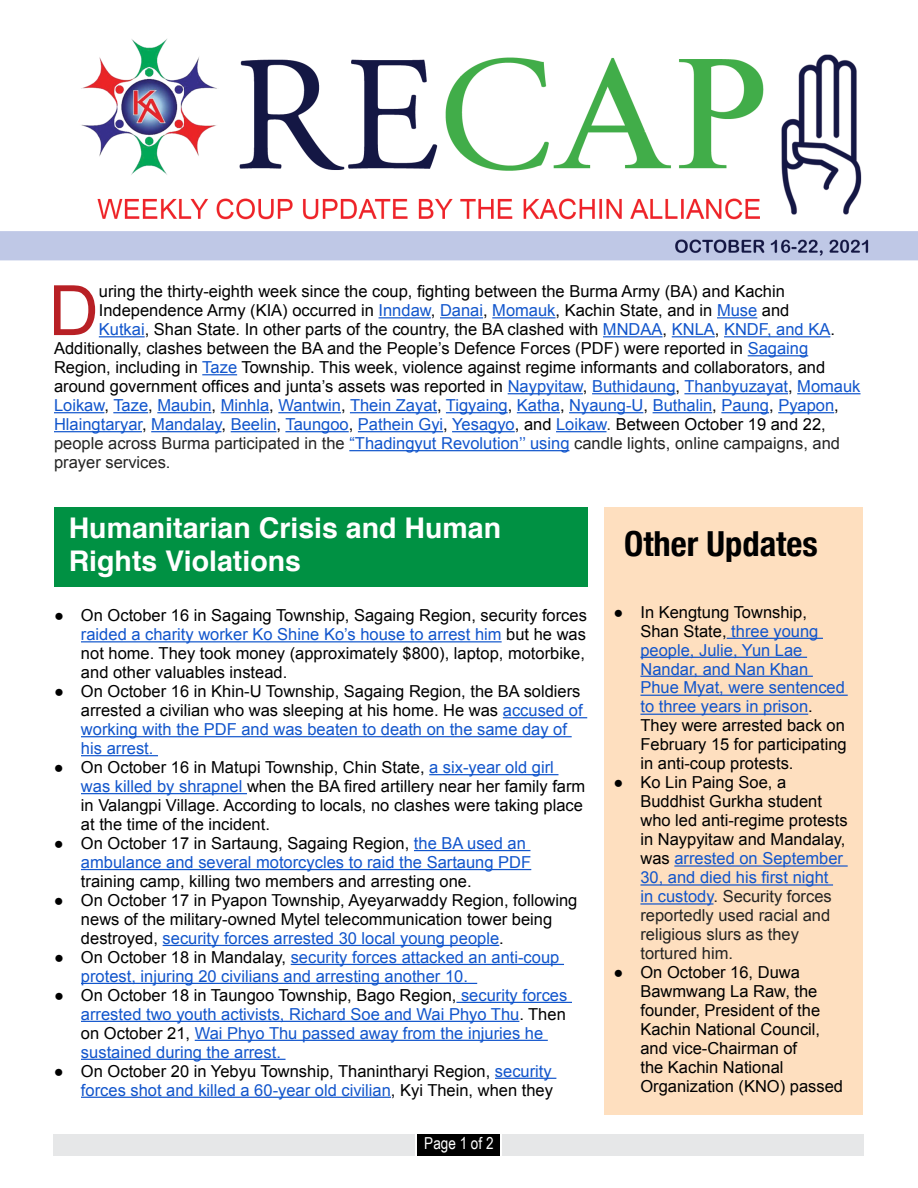
<style>
.page{position:relative;width:918px;height:1188px;background:#fff}
.page>*{position:absolute;margin:0;border:0;box-sizing:border-box;transform-origin:0 0}
.t1{font:69.45px "Arial";color:#b82025}
.t2{font:700 condensed 34.5px "Helvetica Neue";color:#000}
.t3{font:700 28.5px/32.8px "Helvetica";color:#fff}
.t4{font:16.5px/18.9px "Arial";color:#000}
.t5{font:16.5px/18.9px "Arial";color:#15c}
.t6{font:16.5px "Arial";color:#242423}
.t7{font:16.5px "Arial Narrow";color:#fff}
.s1{color:#15c}
.s2{color:#000}
.s3{color:#242423}
</style>
<div class="page">
<img style="left:0;top:39px;width:918px;height:222px">
<hr style="left:379px;top:317px;width:52px;height:1px;background:#15c">
<hr style="left:440px;top:317px;width:43px;height:1px;background:#15c">
<hr style="left:492px;top:317px;width:64px;height:1px;background:#15c">
<hr style="left:717px;top:317px;width:40px;height:1px;background:#15c">
<hr style="left:99px;top:336px;width:46px;height:1px;background:#15c">
<hr style="left:603px;top:336px;width:60px;height:1px;background:#15c">
<hr style="left:672px;top:336px;width:43px;height:1px;background:#15c">
<hr style="left:724px;top:336px;width:106px;height:1px;background:#15c">
<hr style="left:748px;top:355px;width:60px;height:1px;background:#15c">
<hr style="left:202px;top:374px;width:35px;height:1px;background:#15c">
<hr style="left:508px;top:393px;width:75px;height:1px;background:#15c">
<hr style="left:592px;top:393px;width:84px;height:1px;background:#15c">
<hr style="left:684px;top:393px;width:104px;height:1px;background:#15c">
<hr style="left:797px;top:393px;width:64px;height:1px;background:#15c">
<hr style="left:54px;top:412px;width:50px;height:1px;background:#15c">
<hr style="left:113px;top:412px;width:35px;height:1px;background:#15c">
<hr style="left:157px;top:412px;width:54px;height:1px;background:#15c">
<hr style="left:221px;top:412px;width:48px;height:1px;background:#15c">
<hr style="left:278px;top:412px;width:63px;height:1px;background:#15c">
<hr style="left:350px;top:412px;width:87px;height:1px;background:#15c">
<hr style="left:446px;top:412px;width:62px;height:1px;background:#15c">
<hr style="left:517px;top:412px;width:43px;height:1px;background:#15c">
<hr style="left:569px;top:412px;width:74px;height:1px;background:#15c">
<hr style="left:653px;top:412px;width:59px;height:1px;background:#15c">
<hr style="left:721px;top:412px;width:48px;height:1px;background:#15c">
<hr style="left:778px;top:412px;width:56px;height:1px;background:#15c">
<hr style="left:54px;top:431px;width:88px;height:1px;background:#15c">
<hr style="left:151px;top:431px;width:71px;height:1px;background:#15c">
<hr style="left:231px;top:431px;width:46px;height:1px;background:#15c">
<hr style="left:285px;top:431px;width:64px;height:1px;background:#15c">
<hr style="left:358px;top:431px;width:85px;height:1px;background:#15c">
<hr style="left:452px;top:431px;width:63px;height:1px;background:#15c">
<hr style="left:556px;top:431px;width:51px;height:1px;background:#15c">
<hr style="left:349px;top:450px;width:220px;height:1px;background:#15c">
<div style="left:54px;top:507px;width:534px;height:79px;background:#009143"></div>
<div style="left:605px;top:507px;width:258px;height:608px;background:#fedfbf"></div>
<div style="left:418px;top:1134px;width:82px;height:22px;background:#000"></div>
<div style="left:503px;top:1134px;width:361px;height:22px;background:#e6e7e8"></div>
<div style="left:54px;top:1134px;width:361px;height:22px;background:#e6e7e8"></div>
<hr style="left:727px;top:638px;width:96px;height:1px;background:#15c">
<hr style="left:640px;top:657px;width:167px;height:1px;background:#15c">
<hr style="left:640px;top:676px;width:173px;height:1px;background:#15c">
<hr style="left:640px;top:695px;width:208px;height:1px;background:#15c">
<hr style="left:640px;top:714px;width:168px;height:1px;background:#15c">
<hr style="left:674px;top:865px;width:174px;height:2px;background:#15c">
<hr style="left:640px;top:884px;width:193px;height:2px;background:#15c">
<hr style="left:640px;top:903px;width:74px;height:2px;background:#15c">
<hr style="left:81px;top:641px;width:421px;height:1px;background:#15c">
<hr style="left:503px;top:717px;width:84px;height:1px;background:#15c">
<hr style="left:81px;top:736px;width:491px;height:1px;background:#15c">
<hr style="left:81px;top:755px;width:77px;height:1px;background:#15c">
<hr style="left:429px;top:774px;width:130px;height:1px;background:#15c">
<hr style="left:81px;top:793px;width:166px;height:1px;background:#15c">
<hr style="left:414px;top:850px;width:116px;height:1px;background:#15c">
<hr style="left:81px;top:869px;width:450px;height:1px;background:#15c">
<hr style="left:163px;top:945px;width:336px;height:1px;background:#15c">
<hr style="left:291px;top:964px;width:273px;height:1px;background:#15c">
<hr style="left:81px;top:983px;width:396px;height:1px;background:#15c">
<hr style="left:456px;top:1002px;width:116px;height:1px;background:#15c">
<hr style="left:81px;top:1021px;width:438px;height:1px;background:#15c">
<hr style="left:195px;top:1040px;width:353px;height:1px;background:#15c">
<hr style="left:81px;top:1059px;width:205px;height:1px;background:#15c">
<hr style="left:495px;top:1078px;width:61px;height:1px;background:#15c">
<hr style="left:81px;top:1097px;width:310px;height:1px;background:#15c">
<h1 class="t1" style="left:49px;top:265px;width:52px">D</h1>
<p class="t4" style="left:99px;top:282px;width:688px">uring the thirty-eighth week since the coup, fighting between the Burma Army (BA) and Kachin</p>
<p class="t4" style="left:99px;top:301px;width:692px">Independence Army (KIA) occurred in <span class="s1">Inndaw</span>, <span class="s1">Danai</span>, <span class="s1">Momauk</span>, Kachin State, and in <span class="s1">Muse</span> and</p>
<p class="t4" style="left:99px;top:320px;width:738px"><span class="s1">Kutkai</span>, Shan State. In other parts of the country, the BA clashed with <span class="s1">MNDAA</span>, <span class="s1">KNLA</span>, <span class="s1">KNDF, and KA</span>.</p>
<p class="t4" style="left:54px;top:339px;width:756px">Additionally, clashes between the BA and the People’s Defence Forces (PDF) were reported in <span class="s1">Sagaing</span></p>
<p class="t4" style="left:54px;top:358px;width:773px">Region, including in <span class="s1">Taze</span> Township. This week, violence against regime informants and collaborators, and</p>
<p class="t4" style="left:54px;top:377px;width:808px">around government offices and junta’s assets was reported in <span class="s1">Naypyitaw</span>, <span class="s1">Buthidaung</span>, <span class="s1">Thanbyuzayat</span>, <span class="s1">Momauk</span></p>
<p class="t5" style="left:54px;top:396px;width:786px">Loikaw<span class="s2">,</span> Taze<span class="s2">,</span> Maubin<span class="s2">,</span> Minhla<span class="s2">,</span> Wantwin<span class="s2">,</span> Thein Zayat<span class="s2">,</span> Tigyaing<span class="s2">,</span> Katha<span class="s2">,</span> Nyaung-U<span class="s2">,</span> Buthalin<span class="s2">,</span> Paung<span class="s2">,</span> Pyapon<span class="s2">,</span></p>
<p class="t5" style="left:54px;top:415px;width:773px">Hlaingtaryar<span class="s2">,</span> Mandalay<span class="s2">,</span> Beelin<span class="s2">,</span> Taungoo<span class="s2">,</span> Pathein Gyi<span class="s2">,</span> Yesagyo<span class="s2">, and</span> Loikaw<span class="s3">.</span> <span class="s2">Between October 19 and 22,</span></p>
<p class="t6" style="left:54px;top:432px;width:788px">people across Burma participated in the <span class="s1">“Thadingyut Revolution’’ using</span> candle lights, online campaigns, and</p>
<p class="t6" style="left:54px;top:451px;width:118px">prayer services.</p>
<h3 class="t3" style="left:69px;top:512px;width:434px">Humanitarian Crisis and Human<br>Rights Violations</h3>
<p class="t4" style="left:81px;top:606px;width:507px;text-align:justify;text-indent:-27px">● On October 16 in Sagaing Township, Sagaing Region, security forces <span class="s1">raided a charity worker Ko Shine Ko’s house to arrest him</span> but he was not home. They took money (approximately $800), laptop, motorbike, and other valuables instead.</p>
<p class="t4" style="left:81px;top:682px;width:503px;text-indent:-27px">● On October 16 in Khin-U Township, Sagaing Region, the BA soldiers arrested a civilian who was sleeping at his home. He was <span class="s1">accused of working with the PDF and was beaten to death on the same day of his arrest.</span></p>
<p class="t4" style="left:81px;top:758px;width:506px;text-indent:-27px">● On October 16 in Matupi Township, Chin State, <span class="s1">a six-year old girl was killed by shrapnel</span> when the BA fired artillery near her family farm in Valangpi Village. According to locals, no clashes were taking place at the time of the incident.</p>
<p class="t5" style="left:81px;top:834px;width:452px;text-indent:-27px"><span class="s2">● On October 17 in Sartaung, Sagaing Region,</span> the BA used an ambulance and several motorcycles to raid the Sartaung PDF</p>
<p class="t4" style="left:81px;top:872px;width:392px">training camp, killing two members and arresting one.</p>
<p class="t4" style="left:81px;top:891px;width:498px;text-indent:-27px">● On October 17 in Pyapon Township, Ayeyarwaddy Region, following news of the military-owned Mytel telecommunication tower being destroyed, <span class="s1">security forces arrested 30 local young people</span>.</p>
<p class="t5" style="left:81px;top:948px;width:480px;text-indent:-27px"><span class="s2">● On October 18 in Mandalay,</span> security forces attacked an anti-coup protest, injuring 20 civilians and arresting another 10.</p>
<p class="t5" style="left:81px;top:986px;width:488px;text-indent:-27px"><span class="s2">● On October 18 in Taungoo Township, Bago Region,</span> security forces arrested two youth activists, Richard Soe and Wai Phyo Thu<span class="s2">. Then on October 21,</span> Wai Phyo Thu passed away from the injuries he sustained during the arrest.</p>
<p class="t4" style="left:54px;top:1061px;width:501px;text-align:right">● On October 20 in Yebyu Township, Thanintharyi Region, <span class="s1">security forces shot and killed a 60-year old civilian</span>, Kyi Thein, when they</p>
<p class="t7" style="left:424px;top:1131px;width:71px">Page 1 of 2</p>
<h2 class="t2" style="left:624px;top:515px;width:195px">Other Updates</h2>
<p class="t4" style="left:640px;top:603px;width:208px;text-indent:-27px">● In Kengtung Township,<br>Shan State, <span class="s1">three young people, Julie, Yun Lae<br>Nandar, and Nan Khan<br>Phue Myat, were sentenced to three years in prison</span>.<br>They were arrested back on<br>February 15 for participating in anti-coup protests.</p>
<p class="t4" style="left:640px;top:773px;width:209px;text-indent:-27px">● Ko Lin Paing Soe, a<br>Buddhist Gurkha student who led anti-regime protests in Naypyitaw and Mandalay, was <span class="s1">arrested on September<br>30, and died his first night<br>in custody</span><span class="s3">. Security forces reportedly used racial and religious slurs as they tortured him.</span></p>
<p class="t4" style="left:640px;top:963px;width:204px;text-indent:-27px">● On October 16, Duwa<br>Bawmwang La Raw, the founder, President of the<br>Kachin National Council, and vice-Chairman of<br>the Kachin National<br>Organization (KNO) passed</p>
</div>
